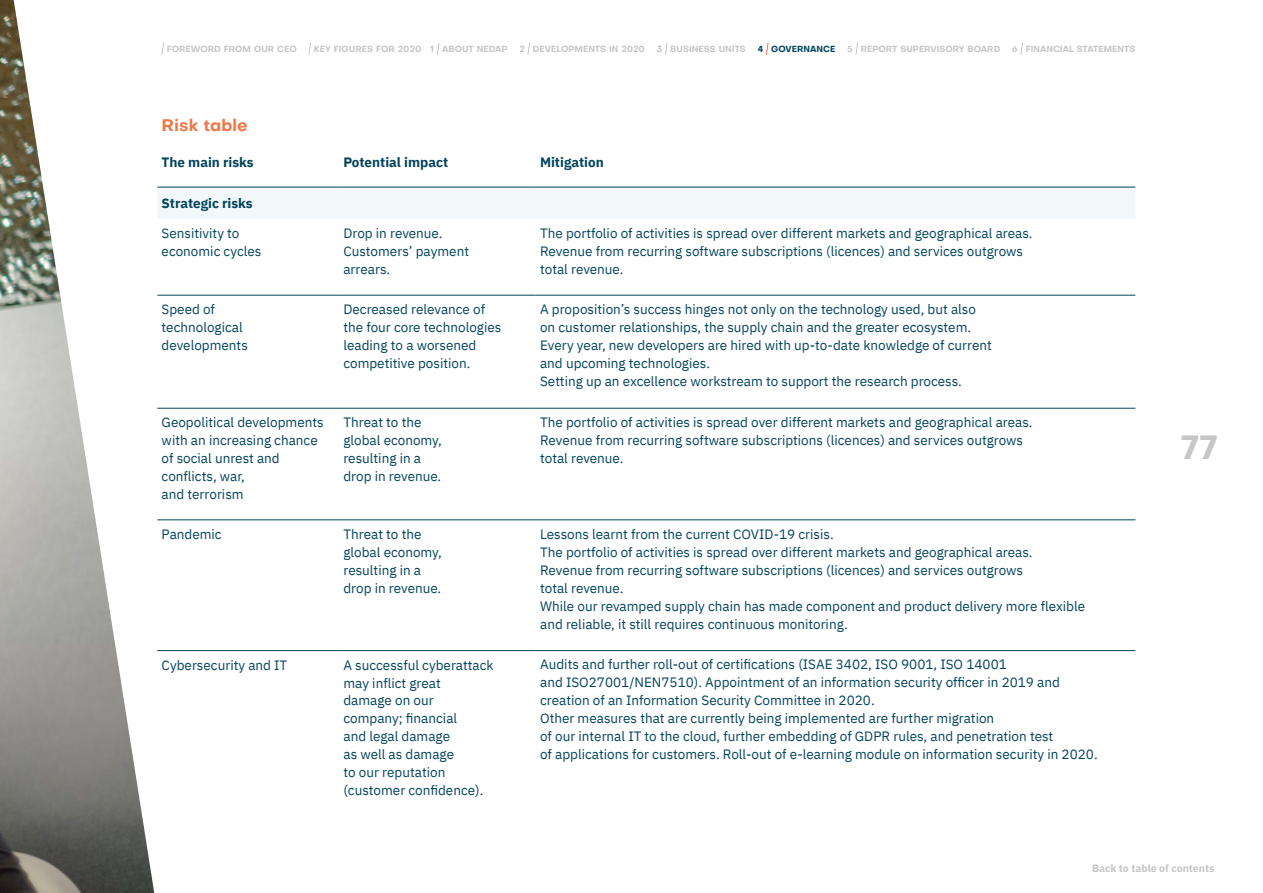
<style>
.page{position:relative;width:1263px;height:893px;background:#fff}
.page>*{position:absolute;margin:0;border:0;box-sizing:border-box;transform-origin:0 0}
.t1{font:700 33px "Objectivity";color:#c6c6c6}
.t2{font:700 16.5px "Objectivity";color:#ef7748}
.t3{font:13.5px/18px "IBM Plex Sans";color:#03445b}
.t4{font:700 13.5px "IBM Plex Sans";color:#03445b}
.t5{font:700 10.5px "IBM Plex Sans";color:#c6c6c6}
.t6{font:700 8.7px "Objectivity";color:#c6c6c6;scale:.96 1}
.t7{font:700 8.7px "Objectivity";color:#03445b;scale:.96 1}
</style>
<div class="page">
<img style="left:0;top:0;width:154px;height:893px">
<svg style="left:161px;top:42px;width:3px;height:13px"></svg>
<svg style="left:308px;top:42px;width:3px;height:13px"></svg>
<svg style="left:437px;top:43px;width:3px;height:12px"></svg>
<svg style="left:527px;top:42px;width:3px;height:13px"></svg>
<svg style="left:665px;top:43px;width:3px;height:12px"></svg>
<svg style="left:766px;top:42px;width:3px;height:13px"></svg>
<svg style="left:855px;top:42px;width:3px;height:13px"></svg>
<svg style="left:1020px;top:42px;width:3px;height:13px"></svg>
<div style="left:158px;top:188px;width:977px;height:31px;background:#f2f8fa"></div>
<hr style="left:157px;top:187px;width:182px;height:1px;background:#03445b">
<hr style="left:339px;top:187px;width:197px;height:1px;background:#03445b">
<hr style="left:536px;top:187px;width:599px;height:1px;background:#03445b">
<hr style="left:157px;top:408px;width:182px;height:1px;background:#03445b">
<hr style="left:339px;top:408px;width:197px;height:1px;background:#03445b">
<hr style="left:536px;top:408px;width:599px;height:1px;background:#03445b">
<hr style="left:157px;top:520px;width:182px;height:1px;background:#03445b">
<hr style="left:339px;top:520px;width:197px;height:1px;background:#03445b">
<hr style="left:536px;top:520px;width:599px;height:1px;background:#03445b">
<hr style="left:157px;top:650px;width:182px;height:1px;background:#03445b">
<hr style="left:339px;top:650px;width:197px;height:1px;background:#03445b">
<hr style="left:536px;top:650px;width:599px;height:1px;background:#03445b">
<hr style="left:157px;top:295px;width:182px;height:1px;background:#03445b">
<hr style="left:339px;top:295px;width:197px;height:1px;background:#03445b">
<hr style="left:536px;top:295px;width:599px;height:1px;background:#03445b">
<p class="t6" style="left:167px;top:43px;width:137px">FOREWORD FROM OUR CEO</p>
<p class="t6" style="left:314px;top:43px;width:203px">KEY FIGURES FOR 2020 1 ABOUT NEDAP</p>
<p class="t6" style="left:519px;top:43px;width:132px">2 DEVELOPMENTS IN 2020</p>
<p class="t6" style="left:657px;top:43px;width:94px">3 BUSINESS UNITS</p>
<p class="t7" style="left:758px;top:43px;width:83px">4 GOVERNANCE</p>
<p class="t6" style="left:847px;top:43px;width:161px">5 REPORT SUPERVISORY BOARD</p>
<p class="t6" style="left:1012px;top:43px;width:130px">6 FINANCIAL STATEMENTS</p>
<p class="t2" style="left:162px;top:114px;width:88px">Risk table</p>
<p class="t4" style="left:162px;top:151px;width:94px">The main risks</p>
<p class="t4" style="left:343px;top:151px;width:106px">Potential impact</p>
<p class="t4" style="left:540px;top:151px;width:65px">Mitigation</p>
<p class="t4" style="left:162px;top:193px;width:93px">Strategic risks</p>
<p class="t3" style="left:162px;top:223px;width:101px">Sensitivity to economic cycles</p>
<p class="t3" style="left:343px;top:223px;width:127px">Drop in revenue.<br>Customers’ payment arrears.</p>
<p class="t3" style="left:540px;top:223px;width:494px">The portfolio of activities is spread over different markets and geographical areas.<br>Revenue from recurring software subscriptions (licences) and services outgrows total revenue.</p>
<p class="t3" style="left:162px;top:299px;width:88px">Speed of technological developments</p>
<p class="t3" style="left:343px;top:299px;width:159px">Decreased relevance of the four core technologies leading to a worsened competitive position.</p>
<p class="t3" style="left:540px;top:299px;width:453px">A proposition’s success hinges not only on the technology used, but also on customer relationships, the supply chain and the greater ecosystem.<br>Every year, new developers are hired with up-to-date knowledge of current and upcoming technologies.<br>Setting up an excellence workstream to support the research process.</p>
<p class="t3" style="left:162px;top:412px;width:164px">Geopolitical developments with an increasing chance of social unrest and conflicts, war,<br>and terrorism</p>
<p class="t3" style="left:343px;top:412px;width:100px">Threat to the global economy, resulting in a drop in revenue.</p>
<p class="t3" style="left:540px;top:412px;width:494px">The portfolio of activities is spread over different markets and geographical areas.<br>Revenue from recurring software subscriptions (licences) and services outgrows total revenue.</p>
<p class="t3" style="left:162px;top:524px;width:62px">Pandemic</p>
<p class="t3" style="left:343px;top:524px;width:100px">Threat to the global economy, resulting in a drop in revenue.</p>
<p class="t3" style="left:540px;top:524px;width:546px">Lessons learnt from the current COVID-19 crisis.<br>The portfolio of activities is spread over different markets and geographical areas.<br>Revenue from recurring software subscriptions (licences) and services outgrows<br>total revenue.<br>While our revamped supply chain has made component and product delivery more flexible and reliable, it still requires continuous monitoring.</p>
<p class="t3" style="left:162px;top:655px;width:127px">Cybersecurity and IT</p>
<p class="t3" style="left:343px;top:655px;width:152px">A successful cyberattack may inflict great<br>damage on our company; financial<br>and legal damage<br>as well as damage<br>to our reputation (customer confidence).</p>
<p class="t3" style="left:540px;top:655px;width:559px">Audits and further roll-out of certifications (ISAE 3402, ISO 9001, ISO 14001<br>and ISO27001/NEN7510). Appointment of an information security officer in 2019 and creation of an Information Security Committee in 2020.<br>Other measures that are currently being implemented are further migration<br>of our internal IT to the cloud, further embedding of GDPR rules, and penetration test<br>of applications for customers. Roll-out of e-learning module on information security in 2020.</p>
<h1 class="t1" style="left:1181px;top:423px;width:38px">77</h1>
<p class="t5" style="left:1092px;top:860px;width:124px">Back to table of contents</p>
</div>
